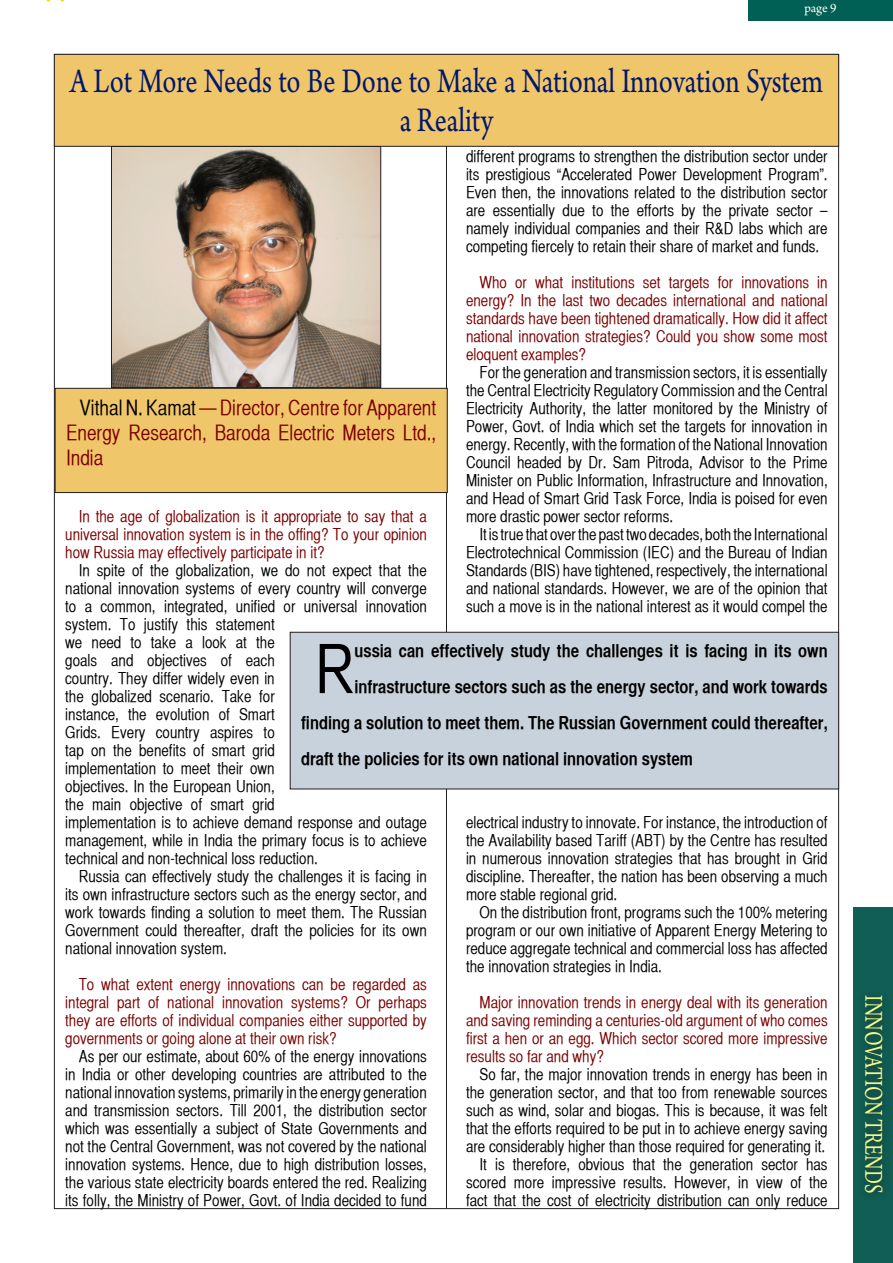
<style>
.page{position:relative;width:893px;height:1263px;background:#fff}
.page>*{position:absolute;margin:0;border:0;box-sizing:border-box;transform-origin:0 0}
.t1{font:67.35px "Helvetica CY Plain";color:#000}
.t2{font:36.3px/39px "Arno Pro";color:#00176c;text-align:center;scale:.79 1}
.t3{font:27px "Arno Pro";color:#f0fb8b;scale:.73 1}
.underfoto{font:21px/25.2px "Helvetica CY Plain";color:#7c0000;text-align:justify}
.t4{font:18px "Helvetica CY Bold";color:#000}
.t5{font:16.35px/18px "Helvetica CY Plain";color:#000;text-align:justify}
.t6{font:16.35px/18px "Helvetica CY Plain";color:#7c0000;text-align:justify}
.t7{font:13.5px "Arno Pro";color:#fff}
.s1{color:#000}
</style>
<div class="page">
<hr style="left:446px;top:54px;width:1px;height:1154px;background:#231f20">
<div style="left:854px;top:908px;width:39px;height:355px;background:#105e55"></div>
<div style="left:857px;top:990px;width:34px;height:211px;background:#12564e"></div>
<div style="left:748px;top:0;width:145px;height:21px;background:#006056"></div>
<div style="left:55px;top:388px;width:392px;height:104px;background:#f0c66b"></div>
<div style="left:55px;top:388px;width:393px;height:105px;border:1px solid #231f20"></div>
<div style="left:290px;top:632px;width:549px;height:157px;background:#c8d2dc"></div>
<div style="left:290px;top:632px;width:549px;height:157px;border:1px solid #231f20"></div>
<img style="left:113px;top:148px;width:266px;height:238px">
<div style="left:111px;top:146px;width:270px;height:242px;border:1px solid #231f20"></div>
<div style="left:54px;top:54px;width:785px;height:92px;background:#f0c66b"></div>
<div style="left:54px;top:54px;width:785px;height:93px;border:1px solid #231f20"></div>
<svg style="left:46px;top:0;width:19px;height:2px"></svg>
<p class="t7" style="left:804px;top:0;width:34px">page 9</p>
<p class="t2" style="left:70px;top:64px;width:955px">A Lot More Needs to Be Done to Make a National Innovation System a Reality</p>
<p class="t5" style="left:466px;top:147px;width:363px">different programs to strengthen the distribution sector under its prestigious “Accelerated Power Development Program”.<br>Even then, the innovations related to the distribution sector are essentially due to the efforts by the private sector – namely individual companies and their R&amp;D labs which are competing fiercely to retain their share of market and funds.</p>
<p class="t6" style="left:466px;top:273px;width:363px;text-indent:14px">Who or what institutions set targets for innovations in energy? In the last two decades international and national standards have been tightened dramatically. How did it affect national innovation strategies? Could you show some most eloquent examples?</p>
<p class="t5" style="left:466px;top:363px;width:363px;text-indent:14px">For the generation and transmission sectors, it is essentially the Central Electricity Regulatory Commission and the Central Electricity Authority, the latter monitored by the Ministry of Power, Govt. of India which set the targets for innovation in energy. Recently, with the formation of the National Innovation Council headed by Dr. Sam Pitroda, Advisor to the Prime Minister on Public Information, Infrastructure and Innovation, and Head of Smart Grid Task Force, India is poised for even more drastic power sector reforms.</p>
<p class="t5" style="left:466px;top:525px;width:363px;text-indent:14px">It is true that over the past two decades, both the International Electrotechnical Commission (IEC) and the Bureau of Indian Standards (BIS) have tightened, respectively, the international and national standards. However, we are of the opinion that such a move is in the national interest as it would compel the</p>
<p class="underfoto" style="left:66px;top:395px;width:372px;text-indent:14px"><span class="s1">Vithal N. Kamat</span> — Director, Centre for Apparent Energy Research, Baroda Electric Meters Ltd., India</p>
<p class="t6" style="left:65px;top:507px;width:363px;text-indent:14px">In the age of globalization is it appropriate to say that a universal innovation system is in the offing? To your opinion how Russia may effectively participate in it?</p>
<p class="t5" style="left:65px;top:561px;width:363px;text-align:left;text-indent:14px">In spite of the globalization, we do not expect that the national innovation systems of every country will converge to a common, integrated, unified or universal innovation system. To justify this statement<br>we need to take a look at the<br>goals and objectives of each<br>country. They differ widely even in<br>the globalized scenario. Take for<br>instance, the evolution of Smart<br>Grids. Every country aspires to<br>tap on the benefits of smart grid<br>implementation to meet their own<br>objectives. In the European Union,<br>the main objective of smart grid<br>implementation is to achieve demand response and outage management, while in India the primary focus is to achieve technical and non-technical loss reduction.</p>
<p class="t5" style="left:65px;top:867px;width:363px;text-indent:14px">Russia can effectively study the challenges it is facing in its own infrastructure sectors such as the energy sector, and work towards finding a solution to meet them. The Russian Government could thereafter, draft the policies for its own national innovation system.</p>
<p class="t6" style="left:65px;top:975px;width:363px;text-indent:14px">To what extent energy innovations can be regarded as integral part of national innovation systems? Or perhaps they are efforts of individual companies either supported by governments or going alone at their own risk?</p>
<p class="t5" style="left:65px;top:1047px;width:363px;text-indent:14px">As per our estimate, about 60% of the energy innovations in India or other developing countries are attributed to the national innovation systems, primarily in the energy generation and transmission sectors. Till 2001, the distribution sector which was essentially a subject of State Governments and not the Central Government, was not covered by the national innovation systems. Hence, due to high distribution losses, the various state electricity boards entered the red. Realizing its folly, the Ministry of Power, Govt. of India decided to fund</p>
<p class="t1" style="left:315px;top:631px;width:41px">R</p>
<p class="t4" style="left:354px;top:640px;width:475px">ussia can effectively study the challenges it is facing in its own</p>
<p class="t4" style="left:354px;top:676px;width:475px">infrastructure sectors such as the energy sector, and work towards</p>
<p class="t4" style="left:301px;top:712px;width:528px">finding a solution to meet them. The Russian Government could thereafter,</p>
<p class="t4" style="left:301px;top:748px;width:393px">draft the policies for its own national innovation system</p>
<p class="t5" style="left:466px;top:813px;width:363px">electrical industry to innovate. For instance, the introduction of the Availability based Tariff (ABT) by the Centre has resulted in numerous innovation strategies that has brought in Grid discipline. Thereafter, the nation has been observing a much more stable regional grid.</p>
<p class="t5" style="left:466px;top:903px;width:363px;text-indent:14px">On the distribution front, programs such the 100% metering program or our own initiative of Apparent Energy Metering to reduce aggregate technical and commercial loss has affected the innovation strategies in India.</p>
<p class="t6" style="left:466px;top:993px;width:363px;text-indent:14px">Major innovation trends in energy deal with its generation and saving reminding a centuries-old argument of who comes first a hen or an egg. Which sector scored more impressive results so far and why?</p>
<p class="t5" style="left:466px;top:1065px;width:363px;text-indent:14px">So far, the major innovation trends in energy has been in the generation sector, and that too from renewable sources such as wind, solar and biogas. This is because, it was felt that the efforts required to be put in to achieve energy saving are considerably higher than those required for generating it.</p>
<p class="t5" style="left:466px;top:1155px;width:363px;text-indent:14px">It is therefore, obvious that the generation sector has scored more impressive results. However, in view of the fact that the cost of electricity distribution can only reduce</p>
<p class="t3" style="left:889px;top:995px;width:273px;rotate:90deg">INNOVATION TRENDS</p>
</div>
